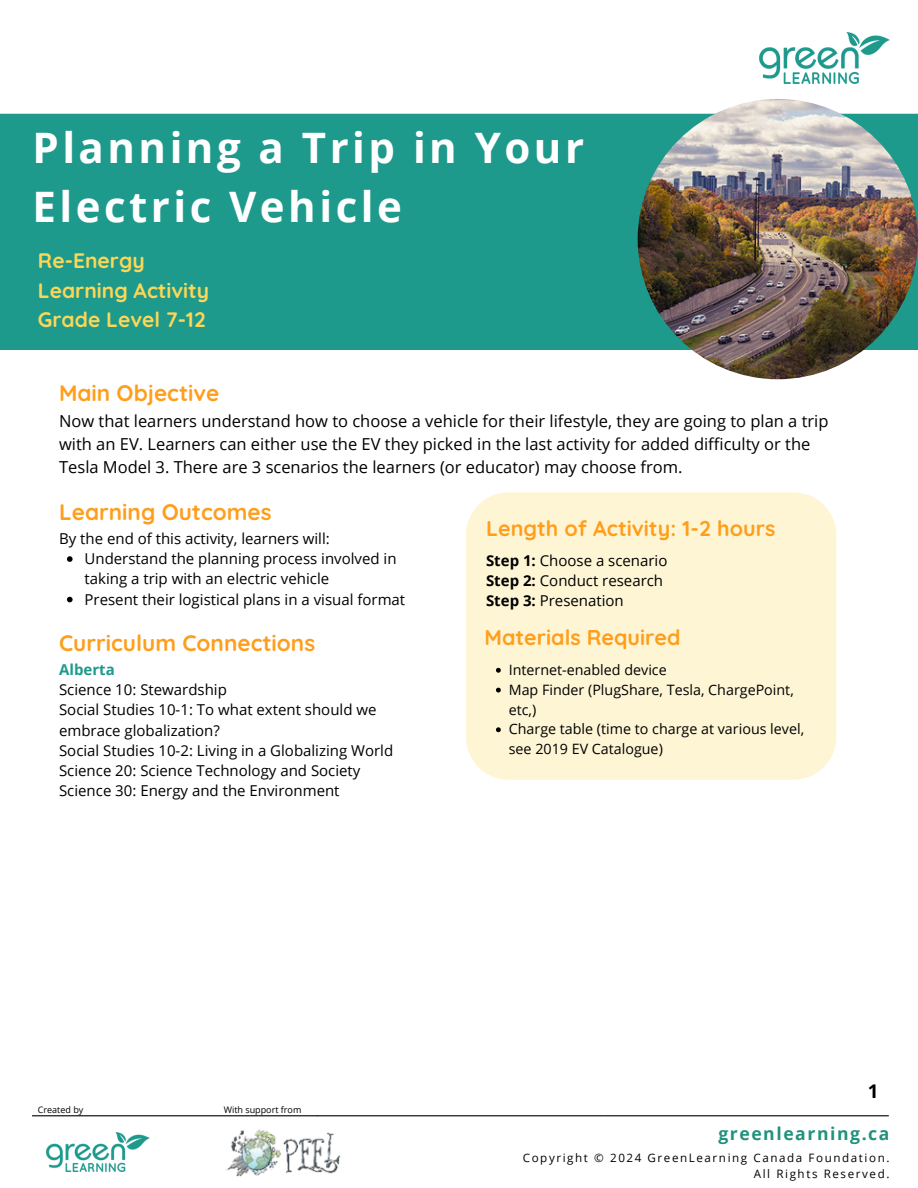
<style>
.page{position:relative;width:918px;height:1188px;background:#fff}
.page>*{position:absolute;margin:0;border:0;box-sizing:border-box;transform-origin:0 0}
.t1{font:700 42px/58.5px "Open Sans";letter-spacing:.085em;color:#fff}
.t2{font:700 22.5px "Quicksand";color:#ff9e1b}
.t3{font:700 21.45px "Quicksand";color:#ff9e1b}
.t4{font:700 21px/29.2px "Quicksand";color:#fcd757}
.t5{font:700 18.9px "Open Sans";color:#000}
.t6{font:700 17.55px "Open Sans";letter-spacing:.09em;color:#21927b}
.t7{font:16.5px/23px "Open Sans";color:#000}
.t8{font:15px/20.2px "Open Sans";color:#000}
.t9{font:14.25px/19.8px "Open Sans";color:#000}
.t10{font:11.55px/15.5px "Open Sans";letter-spacing:.14em;color:#000;text-align:right}
.t11{font:9px "Open Sans";color:#000}
.s1{font-weight:700}
.s2{font-weight:700;color:#1e9a8d}
</style>
<div class="page">
<img style="left:760px;top:33px;width:129px;height:50px">
<div style="left:0;top:114px;width:918px;height:236px;background:#1e9a8d"></div>
<img style="left:638px;top:99px;width:280px;height:280px;border-radius:50%">
<hr style="left:32px;top:1115px;width:286px;height:1px;background:#000">
<hr style="left:317px;top:1115px;width:286px;height:1px;background:#000">
<hr style="left:603px;top:1115px;width:286px;height:1px;background:#000">
<img style="left:47px;top:1132px;width:102px;height:40px">
<div style="left:466px;top:492px;width:370px;height:288px;background:#fef5d5"></div>
<img style="left:226px;top:1129px;width:114px;height:48px">
<svg style="left:67px;top:556px;width:6px;height:6px"></svg>
<svg style="left:67px;top:597px;width:6px;height:5px"></svg>
<svg style="left:496px;top:668px;width:5px;height:5px"></svg>
<svg style="left:496px;top:688px;width:5px;height:5px"></svg>
<svg style="left:496px;top:727px;width:5px;height:5px"></svg>
<h2 class="t1" style="left:32px;top:118px;width:553px">Planning a Trip in Your<br>Electric Vehicle</h2>
<h4 class="t4" style="left:38px;top:246px;width:173px">Re-Energy<br>Learning Activity<br>Grade Level 7-12</h4>
<h5 class="t2" style="left:59px;top:379px;width:162px">Main Objective</h5>
<p class="t7" style="left:59px;top:409px;width:771px">Now that learners understand how to choose a vehicle for their lifestyle, they are going to plan a trip with an EV. Learners can either use the EV they picked in the last activity for added difficulty or the<br>Tesla Model 3. There are 3 scenarios the learners (or educator) may choose from.</p>
<p class="t2" style="left:59px;top:498px;width:214px">Learning Outcomes</p>
<p class="t8" style="left:59px;top:528px;width:272px">By the end of this activity, learners will:</p>
<h5 class="t8" style="left:85px;top:548px;width:314px">Understand the planning process involved in taking a trip with an electric vehicle</h5>
<h2 class="t8" style="left:85px;top:589px;width:322px">Present their logistical plans in a visual format</h2>
<p class="t3" style="left:486px;top:515px;width:291px">Length of Activity: 1-2 hours</p>
<p class="t8" style="left:486px;top:550px;width:183px"><span class="s1">Step 1:</span> Choose a scenario<br><span class="s1">Step 2:</span> Conduct research<br><span class="s1">Step 3:</span> Presenation</p>
<p class="t3" style="left:485px;top:624px;width:198px">Materials Required</p>
<p class="t9" style="left:509px;top:659px;width:159px">Internet-enabled device</p>
<h3 class="t9" style="left:509px;top:679px;width:287px">Map Finder (PlugShare, Tesla, ChargePoint, etc,)</h3>
<p class="t9" style="left:509px;top:719px;width:297px">Charge table (time to charge at various level, see 2019 EV Catalogue)</p>
<h2 class="t2" style="left:59px;top:629px;width:258px">Curriculum Connections</h2>
<h2 class="t8" style="left:59px;top:659px;width:336px"><span class="s2">Alberta<br></span>Science 10: Stewardship<br>Social Studies 10-1: To what extent should we embrace globalization?<br>Social Studies 10-2: Living in a Globalizing World Science 20: Science Technology and Society Science 30: Energy and the Environment</h2>
<h5 class="t11" style="left:38px;top:1104px;width:47px">Created by</h5>
<h6 class="t11" style="left:224px;top:1104px;width:79px">With support from</h6>
<p class="t5" style="left:868px;top:1077px;width:12px">1</p>
<p class="t6" style="left:718px;top:1122px;width:173px">greenlearning.ca</p>
<p class="t10" style="left:523px;top:1150px;width:368px">Copyright © 2024 GreenLearning Canada Foundation.<br>All Rights Reserved.</p>
</div>
